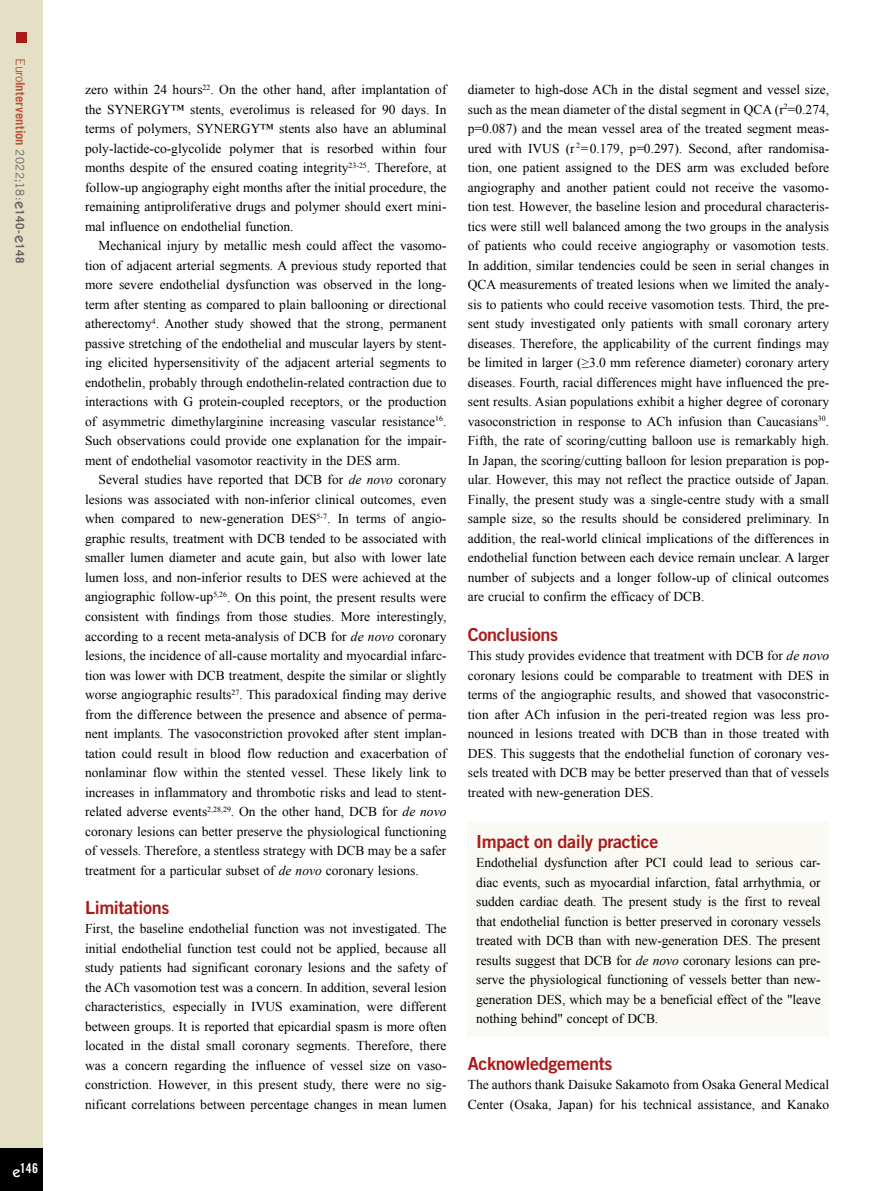
<style>
.page{position:relative;width:893px;height:1191px;background:#fff}
.page>*{position:absolute;margin:0;border:0;box-sizing:border-box;transform-origin:0 0}
.t1{font:18px "Trade Gothic LT Std Bd 2";letter-spacing:-.02em;color:#a91b18}
.t2{font:13.5px/19.5px "Times New Roman";color:#000;text-align:justify}
.t3{font:13.5px "Trade Gothic LT Std Bd Cn 20";color:#fff}
.t4{font:700 12.75px "Trade Gothic LT Std";letter-spacing:.005em;color:#bc533d}
.s1{font-weight:400}
.s2{font-weight:400;font-size:11.7px;color:#646363}
.s3{font-family:"ITC Kabel Std";font-weight:500;font-size:15px;color:#646363}
.s4{font-size:11.7px;color:#646363}
.s5{font-family:"ITC Kabel Std";font-weight:500;font-size:15px}
.s6{font-style:italic}
</style>
<div class="page">
<div style="left:0;top:0;width:43px;height:1191px;background:#e4e0c5"></div>
<div style="left:0;top:1148px;width:43px;height:43px;background:#000"></div>
<div style="left:16px;top:32px;width:10px;height:10px;background:#a91b18"></div>
<div style="left:468px;top:822px;width:361px;height:214px;background:#faf9f3"></div>
<p class="t4" style="left:28px;top:58px;width:207px;rotate:90deg"><span class="s1">Euro</span>Intervention <span class="s2">2022;18:</span><span class="s3">e</span><span class="s4">140-</span><span class="s3">e</span><span class="s4">148</span></p>
<p class="t3" style="left:12px;top:1160px;width:27px"><span class="s5">e</span>146</p>
<p class="t2" style="left:85px;top:80px;width:363px">zero within 24 hours<sup>22</sup>. On the other hand, after implantation of the SYNERGY™ stents, everolimus is released for 90 days. In terms of polymers, SYNERGY™ stents also have an abluminal poly-lactide-co-glycolide polymer that is resorbed within four months despite of the ensured coating integrity<sup>23-25</sup>. Therefore, at follow-up angiography eight months after the initial procedure, the remaining antiproliferative drugs and polymer should exert mini&shy;mal influence on endothelial function.</p>
<p class="t2" style="left:85px;top:236px;width:363px;text-indent:14px">Mechanical injury by metallic mesh could affect the vasomo&shy;tion of adjacent arterial segments. A previous study reported that more severe endothelial dysfunction was observed in the long&shy;term after stenting as compared to plain ballooning or directional atherectomy<sup>4</sup>. Another study showed that the strong, permanent passive stretching of the endothelial and muscular layers by stent&shy;ing elicited hypersensitivity of the adjacent arterial segments to endothelin, probably through endothelin-related contraction due to interactions with G protein-coupled receptors, or the production of asymmetric dimethylarginine increasing vascular resistance<sup>16</sup>.<br>Such observations could provide one explanation for the impair&shy;ment of endothelial vasomotor reactivity in the DES arm.</p>
<p class="t2" style="left:85px;top:470px;width:363px;text-indent:14px">Several studies have reported that DCB for <span class="s6">de novo</span> coronary lesions was associated with non-inferior clinical outcomes, even when compared to new-generation DES<sup>5-7</sup>. In terms of angio&shy;graphic results, treatment with DCB tended to be associated with smaller lumen diameter and acute gain, but also with lower late lumen loss, and non-inferior results to DES were achieved at the angiographic follow-up<sup>5,26</sup>. On this point, the present results were consistent with findings from those studies. More interestingly, according to a recent meta-analysis of DCB for <span class="s6">de novo</span> coronary lesions, the incidence of all-cause mortality and myocardial infarc&shy;tion was lower with DCB treatment, despite the similar or slightly worse angiographic results<sup>27</sup>. This paradoxical finding may derive from the difference between the presence and absence of perma&shy;nent implants. The vasoconstriction provoked after stent implan&shy;tation could result in blood flow reduction and exacerbation of nonlaminar flow within the stented vessel. These likely link to increases in inflammatory and thrombotic risks and lead to stent&shy;related adverse events<sup>2,28,29</sup>. On the other hand, DCB for <span class="s6">de novo </span>coronary lesions can better preserve the physiological functioning of vessels. Therefore, a stentless strategy with DCB may be a safer treatment for a particular subset of <span class="s6">de novo</span> coronary lesions.</p>
<h1 class="t1" style="left:85px;top:896px;width:86px">Limitations</h1>
<p class="t2" style="left:85px;top:918px;width:363px">First, the baseline endothelial function was not investigated. The initial endothelial function test could not be applied, because all study patients had significant coronary lesions and the safety of the ACh vasomotion test was a concern. In addition, several lesion characteristics, especially in IVUS examination, were different between groups. It is reported that epicardial spasm is more often located in the distal small coronary segments. Therefore, there was a concern regarding the influence of vessel size on vaso&shy;constriction. However, in this present study, there were no sig&shy;nificant correlations between percentage changes in mean lumen</p>
<p class="t2" style="left:468px;top:80px;width:363px">diameter to high-dose ACh in the distal segment and vessel size, such as the mean diameter of the distal segment in QCA (r<sup>2</sup>=0.274, p=0.087) and the mean vessel area of the treated segment meas&shy;ured with IVUS (r <sup>2</sup>=0.179, p=0.297). Second, after randomisa&shy;tion, one patient assigned to the DES arm was excluded before angiography and another patient could not receive the vasomo&shy;tion test. However, the baseline lesion and procedural characteris&shy;tics were still well balanced among the two groups in the analysis of patients who could receive angiography or vasomotion tests.<br>In addition, similar tendencies could be seen in serial changes in QCA measurements of treated lesions when we limited the analy&shy;sis to patients who could receive vasomotion tests. Third, the pre&shy;sent study investigated only patients with small coronary artery diseases. Therefore, the applicability of the current findings may be limited in larger (≥3.0 mm reference diameter) coronary artery diseases. Fourth, racial differences might have influenced the pre&shy;sent results. Asian populations exhibit a higher degree of coronary vasoconstriction in response to ACh infusion than Caucasians<sup>30</sup>.<br>Fifth, the rate of scoring/cutting balloon use is remarkably high.<br>In Japan, the scoring/cutting balloon for lesion preparation is pop&shy;ular. However, this may not reflect the practice outside of Japan.<br>Finally, the present study was a single-centre study with a small sample size, so the results should be considered preliminary. In addition, the real-world clinical implications of the differences in endothelial function between each device remain unclear. A larger number of subjects and a longer follow-up of clinical outcomes are crucial to confirm the efficacy of DCB.</p>
<h1 class="t1" style="left:468px;top:623px;width:92px">Conclusions</h1>
<p class="t2" style="left:468px;top:645px;width:363px">This study provides evidence that treatment with DCB for <span class="s6">de novo </span>coronary lesions could be comparable to treatment with DES in terms of the angiographic results, and showed that vasoconstric&shy;tion after ACh infusion in the peri-treated region was less pro&shy;nounced in lesions treated with DCB than in those treated with DES. This suggests that the endothelial function of coronary ves&shy;sels treated with DCB may be better preserved than that of vessels treated with new-generation DES.</p>
<h1 class="t1" style="left:476px;top:830px;width:184px">Impact on daily practice</h1>
<p class="t2" style="left:476px;top:853px;width:346px">Endothelial dysfunction after PCI could lead to serious car&shy;diac events, such as myocardial infarction, fatal arrhythmia, or sudden cardiac death. The present study is the first to reveal that endothelial function is better preserved in coronary vessels treated with DCB than with new-generation DES. The present results suggest that DCB for <span class="s6">de novo</span> coronary lesions can pre&shy;serve the physiological functioning of vessels better than new&shy;generation DES, which may be a beneficial effect of the "leave nothing behind" concept of DCB.</p>
<h1 class="t1" style="left:468px;top:1052px;width:146px">Acknowledgements</h1>
<p class="t2" style="left:468px;top:1074px;width:363px">The authors thank Daisuke Sakamoto from Osaka General Medical<br>Center (Osaka, Japan) for his technical assistance, and Kanako</p>
</div>
